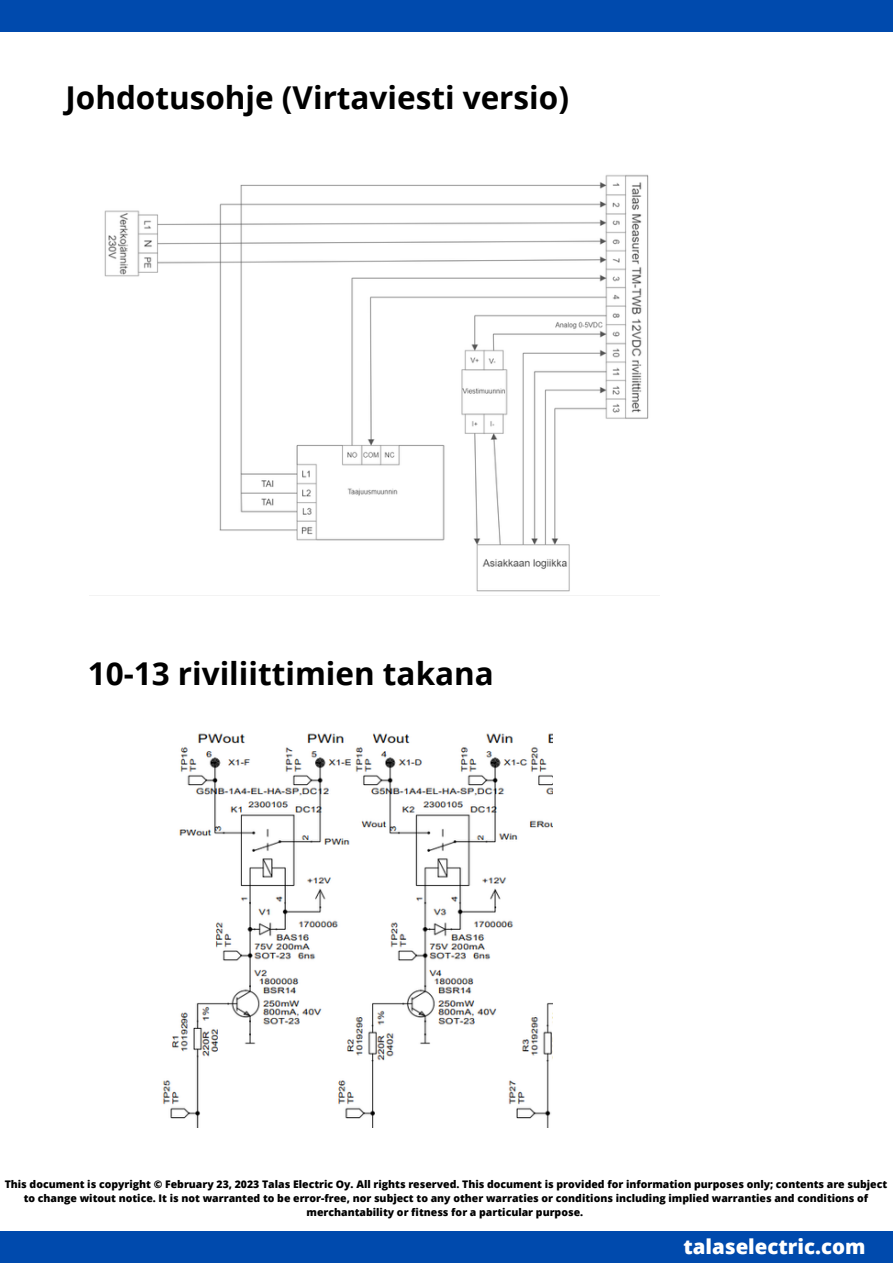
<style>
.page{position:relative;width:893px;height:1264px;background:#fff}
.page>*{position:absolute;margin:0;border:0;box-sizing:border-box;transform-origin:0 0}
.t1{font:700 31.5px "Open Sans";color:#000}
.t2{font:800 20.4px "Open Sans";color:#fff}
.t3{font:800 10.5px/14px "Open Sans";color:#000;text-align:center}
</style>
<div class="page">
<div style="left:0;top:0;width:892px;height:31px;background:#004aad"></div>
<div style="left:0;top:1231px;width:892px;height:31px;background:#004aad"></div>
<img style="left:89px;top:174px;width:570px;height:422px">
<img style="left:162px;top:733px;width:390px;height:394px">
<p class="t1" style="left:65px;top:75px;width:505px">Johdotusohje (Virtaviesti versio)</p>
<p class="t1" style="left:88px;top:651px;width:407px">10-13 riviliittimien takana</p>
<p class="t3" style="left:5px;top:1176px;width:883px">This document is copyright © February 23, 2023 Talas Electric Oy. All rights reserved. This document is provided for information purposes only; contents are subject to change witout notice. It is not warranted to be error-free, nor subject to any other warraties or conditions including implied warranties and conditions of merchantability or fitness for a particular purpose.</p>
<p class="t2" style="left:683px;top:1232px;width:184px">talaselectric.com</p>
</div>
